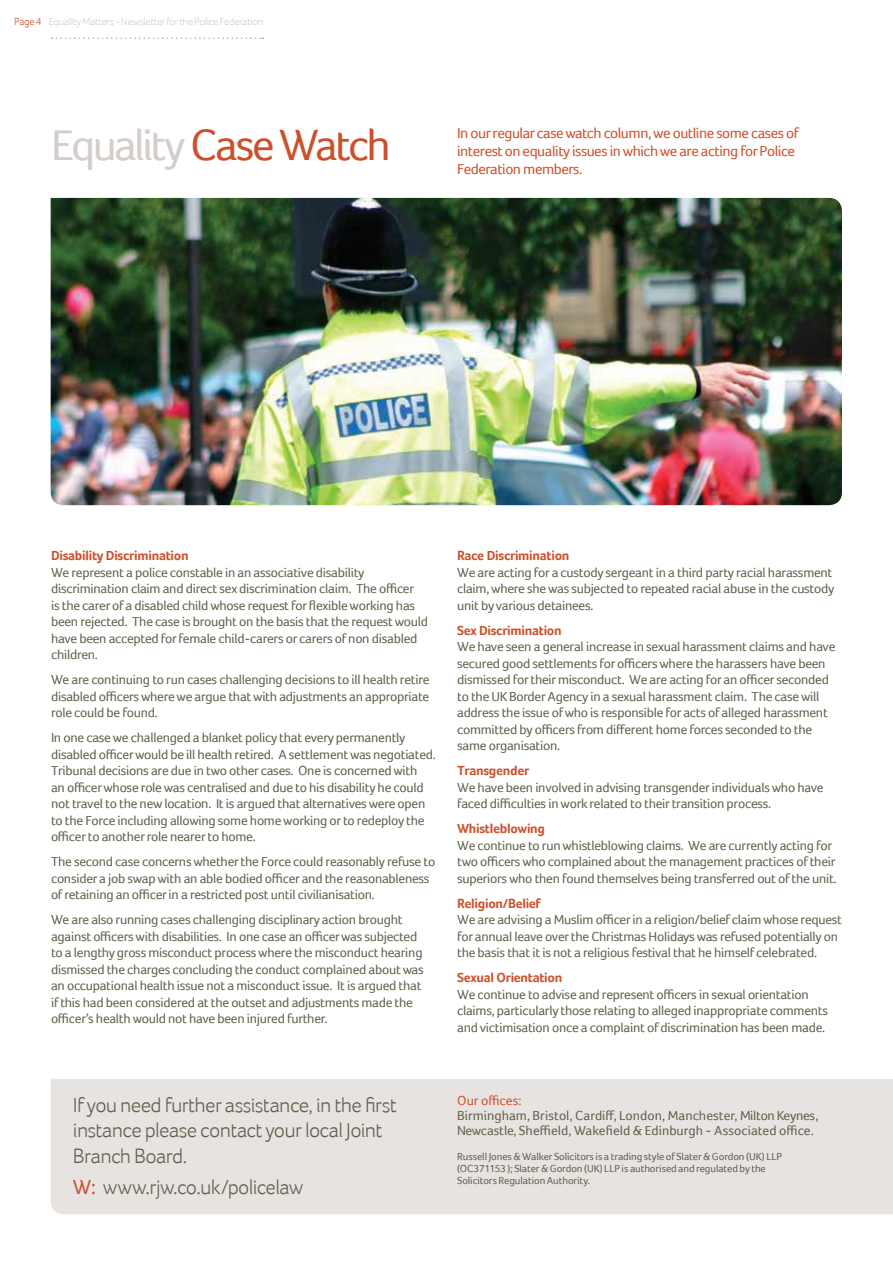
<style>
.page{position:relative;width:893px;height:1263px;background:#fff}
.page>*{position:absolute;margin:0;border:0;box-sizing:border-box;transform-origin:0 0}
.t1{font:45px "Foco";letter-spacing:-.06em;color:#cb512c}
.t2{font:300 21px/25.5px "Foco";letter-spacing:-.03em;color:#5f604b}
.t3{font:15px/18px "Foco";letter-spacing:-.03em;color:#cb512c}
.t4{font:13.5px/16.5px "Foco";letter-spacing:-.02em;color:#5f604b}
.t5{font:700 13.5px "Foco";letter-spacing:-.02em;color:#cb512c}
.t6{font:13.5px/15px "Foco";color:#5f604b}
.t7{font:13.5px "Foco";letter-spacing:.005em;color:#cb512c}
.t8{font:10.5px/12px "Foco";letter-spacing:-.01em;color:#5f604b}
.t9{font:300 10.5px "Foco";letter-spacing:-.025em;color:#d4cdca}
.s1{color:#cb512c}
.s2{color:#d4cdca}
.s3{font-weight:400;color:#cb512c}
</style>
<div class="page">
<svg style="left:52px;top:38px;width:211px;height:1px"></svg>
<div style="left:51px;top:1079px;width:842px;height:135px;background:#e7e3e1"></div>
<img style="left:51px;top:198px;width:791px;height:307px">
<p class="t9" style="left:14px;top:16px;width:251px"><span class="s1">Page 4</span> Equality Matters - Newsletter for the Police Federation</p>
<h1 class="t1" style="left:51px;top:118px;width:342px"><span class="s2">Equality</span> Case Watch</h1>
<p class="t3" style="left:457px;top:124px;width:343px">In our regular case watch column, we outline some cases of interest on equality issues in which we are acting for Police<br>Federation members.</p>
<p class="t5" style="left:51px;top:548px;width:139px">Disability Discrimination</p>
<p class="t4" style="left:51px;top:564px;width:378px">We represent a police constable in an associative disability discrimination claim and direct sex discrimination claim. The officer<br>is the carer of a disabled child whose request for flexible working has been rejected. The case is brought on the basis that the request would have been accepted for female child-carers or carers of non disabled children.</p>
<p class="t4" style="left:51px;top:671px;width:380px;text-align:justify">We are continuing to run cases challenging decisions to ill health retire disabled officers where we argue that with adjustments an appropriate role could be found.</p>
<p class="t4" style="left:51px;top:729px;width:386px">In one case we challenged a blanket policy that every permanently disabled officer would be ill health retired. A settlement was negotiated.<br>Tribunal decisions are due in two other cases. One is concerned with<br>an officer whose role was centralised and due to his disability he could not travel to the new location. It is argued that alternatives were open to the Force including allowing some home working or to redeploy the officer to another role nearer to home.</p>
<p class="t4" style="left:51px;top:853px;width:386px">The second case concerns whether the Force could reasonably refuse to consider a job swap with an able bodied officer and the reasonableness of retaining an officer in a restricted post until civilianisation.</p>
<p class="t4" style="left:51px;top:911px;width:374px">We are also running cases challenging disciplinary action brought against officers with disabilities. In one case an officer was subjected to a lengthy gross misconduct process where the misconduct hearing dismissed the charges concluding the conduct complained about was an occupational health issue not a misconduct issue. It is argued that if this had been considered at the outset and adjustments made the officer’s health would not have been injured further.</p>
<p class="t5" style="left:457px;top:548px;width:114px">Race Discrimination</p>
<p class="t4" style="left:457px;top:564px;width:379px">We are acting for a custody sergeant in a third party racial harassment claim, where she was subjected to repeated racial abuse in the custody unit by various detainees.</p>
<p class="t5" style="left:457px;top:622px;width:106px">Sex Discrimination</p>
<p class="t4" style="left:457px;top:638px;width:380px">We have seen a general increase in sexual harassment claims and have secured good settlements for officers where the harassers have been dismissed for their misconduct. We are acting for an officer seconded to the UK Border Agency in a sexual harassment claim. The case will address the issue of who is responsible for acts of alleged harassment committed by officers from different home forces seconded to the same organisation.</p>
<p class="t5" style="left:457px;top:763px;width:74px">Transgender</p>
<p class="t4" style="left:457px;top:779px;width:368px">We have been involved in advising transgender individuals who have faced difficulties in work related to their transition process.</p>
<p class="t5" style="left:457px;top:821px;width:89px">Whistleblowing</p>
<p class="t4" style="left:457px;top:837px;width:381px">We continue to run whistleblowing claims. We are currently acting for two officers who complained about the management practices of their superiors who then found themselves being transferred out of the unit.</p>
<p class="t5" style="left:457px;top:895px;width:85px">Religion/Belief</p>
<p class="t4" style="left:457px;top:911px;width:386px">We are advising a Muslim officer in a religion/belief claim whose request for annual leave over the Christmas Holidays was refused potentially on the basis that it is not a religious festival that he himself celebrated.</p>
<p class="t5" style="left:457px;top:970px;width:107px">Sexual Orientation</p>
<p class="t4" style="left:457px;top:986px;width:372px">We continue to advise and represent officers in sexual orientation claims, particularly those relating to alleged inappropriate comments and victimisation once a complaint of discrimination has been made.</p>
<h2 class="t2" style="left:73px;top:1092px;width:325px">If you need further assistance, in the first instance please contact your local Joint<br>Branch Board.</h2>
<h2 class="t2" style="left:73px;top:1174px;width:232px"><span class="s3">W:</span> www.rjw.co.uk/policelaw</h2>
<p class="t7" style="left:457px;top:1092px;width:66px">Our offices:</p>
<p class="t6" style="left:457px;top:1108px;width:363px">Birmingham, Bristol, Cardiff, London, Manchester, Milton Keynes,<br>Newcastle, Sheffield, Wakefield &amp; Edinburgh - Associated office.</p>
<p class="t8" style="left:457px;top:1150px;width:327px">Russell Jones &amp; Walker Solicitors is a trading style of Slater &amp; Gordon (UK) LLP (OC371153 ); Slater &amp; Gordon (UK) LLP is authorised and regulated by the<br>Solicitors Regulation Authority.</p>
</div>
